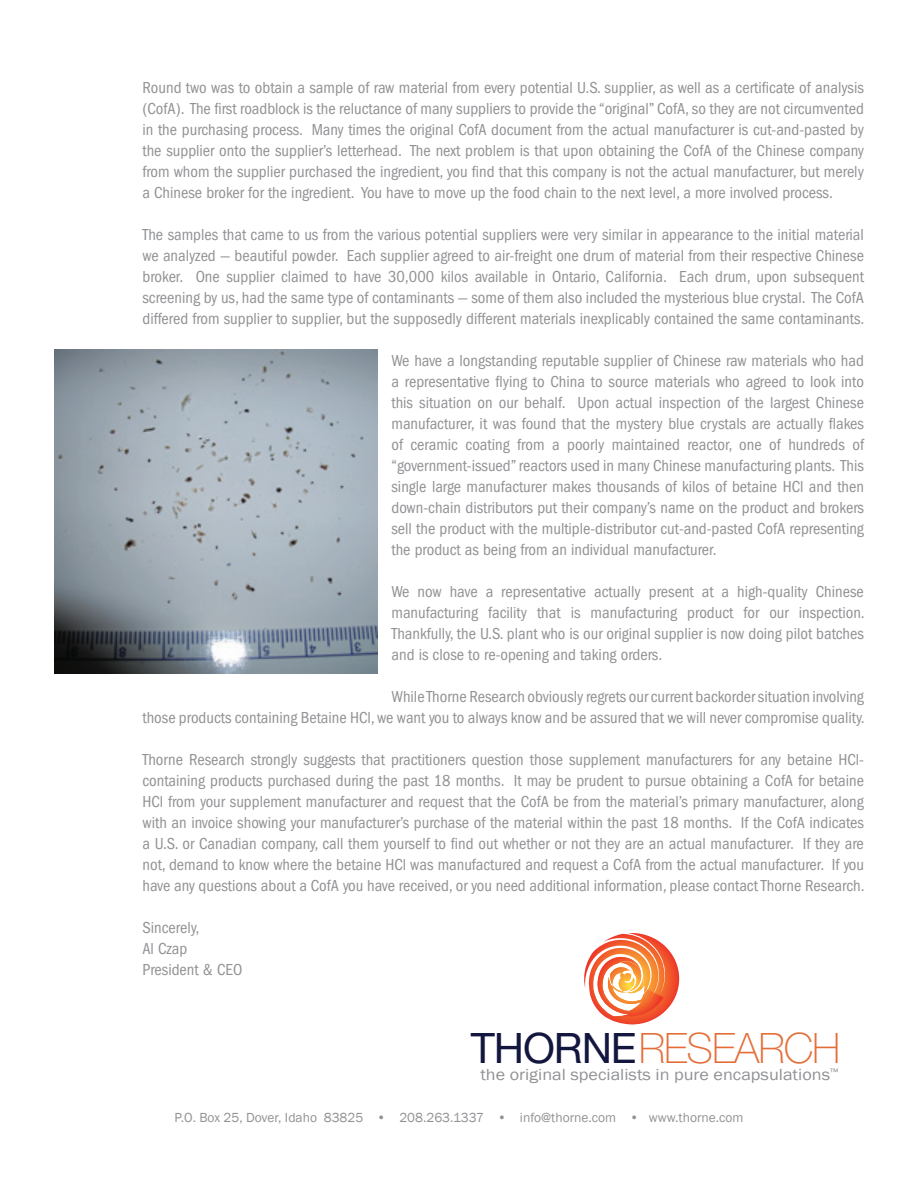
<style>
.page{position:relative;width:918px;height:1188px;background:#fff}
.page>*{position:absolute;margin:0;border:0;box-sizing:border-box;transform-origin:0 0}
.t1{font:100 42px "Helvetica Neue";letter-spacing:-.025em;color:#e46e38}
.t2{font:condensed 16.5px/21px "Franklin Gothic";color:#919295;text-align:justify}
.t3{font:16.5px "Franklin Gothic";color:#919295;scale:1.1 1}
.t4{font:13.5px "Franklin Gothic";color:#919295}
.t5{font:9.6px "Franklin Gothic";color:#919295;scale:1.1 1}
.s1{font-weight:400;color:#13173f}
</style>
<div class="page">
<img style="left:54px;top:350px;width:324px;height:324px">
<svg style="left:584px;top:933px;width:95px;height:91px"></svg>
<p class="t2" style="left:142px;top:78px;width:723px">Round two was to obtain a sample of raw material from every potential U.S. supplier, as well as a certificate of analysis (CofA). The first roadblock is the reluctance of many suppliers to provide the “original” CofA, so they are not circumvented in the purchasing process. Many times the original CofA document from the actual manufacturer is cut-and-pasted by the supplier onto the supplier’s letterhead. The next problem is that upon obtaining the CofA of the Chinese company from whom the supplier purchased the ingredient, you find that this company is not the actual manufacturer, but merely a Chinese broker for the ingredient. You have to move up the food chain to the next level, a more involved process.</p>
<p class="t2" style="left:142px;top:225px;width:724px">The samples that came to us from the various potential suppliers were very similar in appearance to the initial material we analyzed — beautiful powder. Each supplier agreed to air-freight one drum of material from their respective Chinese broker. One supplier claimed to have 30,000 kilos available in Ontario, California. Each drum, upon subsequent screening by us, had the same type of contaminants — some of them also included the mysterious blue crystal. The CofA differed from supplier to supplier, but the supposedly different materials inexplicably contained the same contaminants.</p>
<p class="t2" style="left:392px;top:351px;width:474px">We have a longstanding reputable supplier of Chinese raw materials who had a representative flying to China to source materials who agreed to look into this situation on our behalf. Upon actual inspection of the largest Chinese manufacturer, it was found that the mystery blue crystals are actually flakes of ceramic coating from a poorly maintained reactor, one of hundreds of “government-issued” reactors used in many Chinese manufacturing plants. This single large manufacturer makes thousands of kilos of betaine HCl and then down-chain distributors put their company’s name on the product and brokers sell the product with the multiple-distributor cut-and-pasted CofA representing the product as being from an individual manufacturer.</p>
<p class="t2" style="left:392px;top:582px;width:475px">We now have a representative actually present at a high-quality Chinese manufacturing facility that is manufacturing product for our inspection.<br>Thankfully, the U.S. plant who is our original supplier is now doing pilot batches and is close to re-opening and taking orders.</p>
<p class="t2" style="left:142px;top:687px;width:724px;text-align:right">While Thorne Research obviously regrets our current backorder situation involving<br>those products containing Betaine HCl, we want you to always know and be assured that we will never compromise quality.</p>
<p class="t2" style="left:142px;top:750px;width:724px">Thorne Research strongly suggests that practitioners question those supplement manufacturers for any betaine HCl&shy;containing products purchased during the past 18 months. It may be prudent to pursue obtaining a CofA for betaine HCl from your supplement manufacturer and request that the CofA be from the material’s primary manufacturer, along with an invoice showing your manufacturer’s purchase of the material within the past 18 months. If the CofA indicates a U.S. or Canadian company, call them yourself to find out whether or not they are an actual manufacturer. If they are not, demand to know where the betaine HCl was manufactured and request a CofA from the actual manufacturer. If you have any questions about a CofA you have received, or you need additional information, please contact Thorne Research.</p>
<p class="t2" style="left:142px;top:918px;width:101px;text-align:left">Sincerely,<br>Al Czap<br>President &amp; CEO</p>
<h1 class="t1" style="left:471px;top:1024px;width:371px"><span class="s1">THORNE</span>RESEARCH</h1>
<p class="t5" style="left:830px;top:1066px;width:9px">™</p>
<p class="t3" style="left:480px;top:1065px;width:319px">the original specialists in pure encapsulations</p>
<p class="t4" style="left:175px;top:1110px;width:570px">P.O. Box 25, Dover, Idaho 83825 • 208.263.1337 • info@thorne.com • www.thorne.com</p>
</div>
